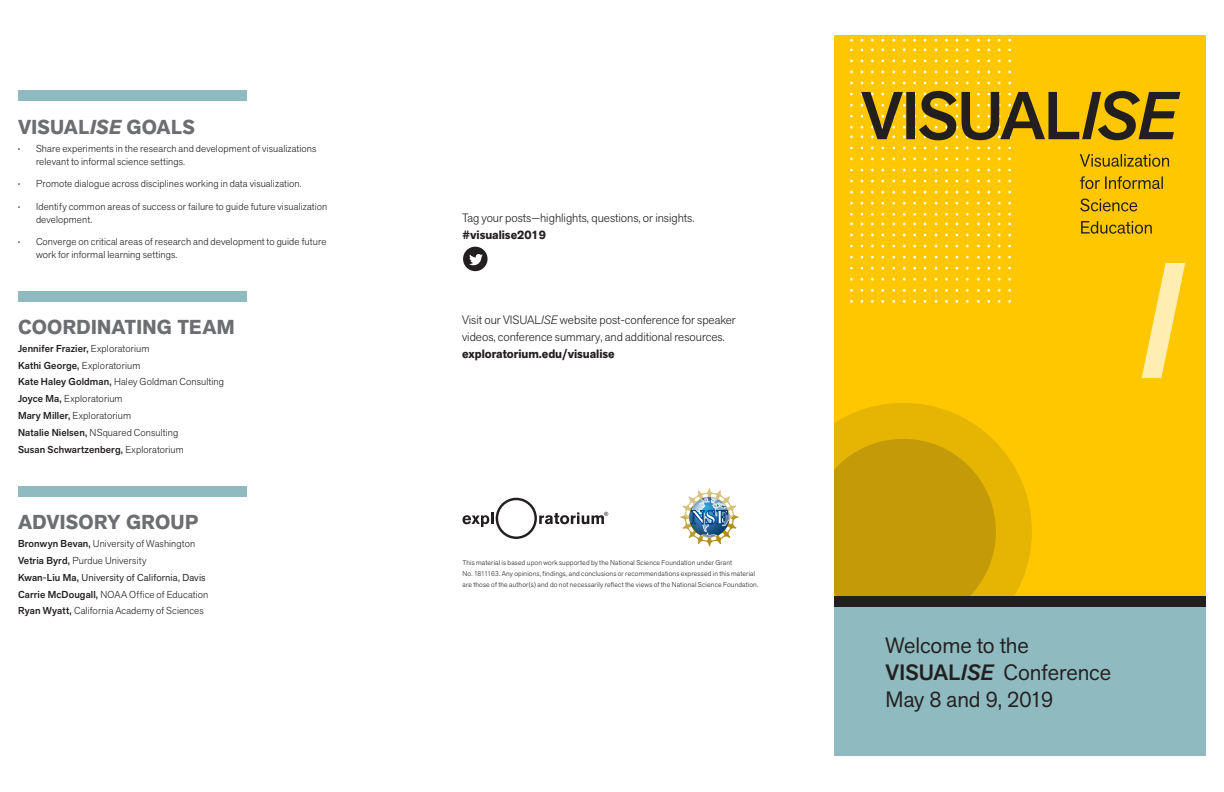
<style>
.page{position:relative;width:1224px;height:792px;background:#fff}
.page>*{position:absolute;margin:0;border:0;box-sizing:border-box;transform-origin:0 0}
.t1{font:22px/27px "Akzid Grtsk Next";color:#231f20}
.t2{font:700 20px "Akzid Grtsk Next";letter-spacing:.015em;color:#6d6e71}
.t3{font:300 12px/17px "Akzid Grtsk Next";color:#231f20}
.t4{font:700 12px "Akzid Grtsk Next";color:#231f20}
.t5{font:300 10px/16.8px "Akzid Grtsk Next";letter-spacing:.01em;color:#231f20}
.t6{font:300 7px/11px "Akzid Grtsk Next";letter-spacing:.025em;color:#231f20}
.s1{font-style:italic}
.s2{font-weight:500}
.s3{font-weight:400}
.s4{font-family:"Akzid Grtsk Next Med It"}
</style>
<div class="page">
<svg style="left:462px;top:498px;width:146px;height:41px"></svg>
<svg style="left:681px;top:488px;width:57px;height:58px"></svg>
<svg style="left:690px;top:497px;width:39px;height:40px"></svg>
<div style="left:834px;top:595px;width:372px;height:161px;background:#8fbabf"></div>
<svg style="left:463px;top:247px;width:25px;height:24px"></svg>
<div style="left:834px;top:35px;width:372px;height:561px;background:#ffc700"></div>
<svg style="left:834px;top:403px;width:198px;height:193px;background:#d4a605"></svg>
<svg style="left:861px;top:91px;width:319px;height:49px"></svg>
<svg style="left:1142px;top:263px;width:43px;height:115px"></svg>
<svg style="left:1081px;top:221px;width:71px;height:13px"></svg>
<svg style="left:1080px;top:199px;width:57px;height:12px"></svg>
<svg style="left:1080px;top:176px;width:83px;height:13px"></svg>
<svg style="left:1080px;top:154px;width:89px;height:13px"></svg>
<div style="left:834px;top:596px;width:372px;height:11px;background:#231f20"></div>
<div style="left:18px;top:292px;width:229px;height:10px;background:#8fbabf"></div>
<div style="left:18px;top:486px;width:229px;height:10px;background:#8fbabf"></div>
<div style="left:18px;top:91px;width:229px;height:10px;background:#8fbabf"></div>
<h2 class="t2" style="left:18px;top:114px;width:178px">VISUAL<span class="s1">ISE</span> GOALS</h2>
<p class="t5" style="left:36px;top:142px;width:282px;line-height:13.2px;text-indent:-18px">• Share experiments in the research and development of visualizations relevant to informal science settings.</p>
<p class="t5" style="left:18px;top:175px;width:285px">• Promote dialogue across disciplines working in data visualization.</p>
<p class="t5" style="left:36px;top:199px;width:293px;line-height:13.2px;text-indent:-18px">• Identify common areas of success or failure to guide future visualization development.</p>
<p class="t5" style="left:36px;top:235px;width:292px;line-height:13.2px;text-indent:-18px">• Converge on critical areas of research and development to guide future work for informal learning settings.</p>
<h2 class="t2" style="left:18px;top:314px;width:218px">COORDINATING TEAM</h2>
<p class="t5" style="left:18px;top:340px;width:208px"><span class="s2">Jennifer Frazier,</span> Exploratorium<br><span class="s2">Kathi George,</span> Exploratorium<br><span class="s2">Kate Haley Goldman,</span> Haley Goldman Consulting <span class="s2">Joyce Ma,</span> Exploratorium<br><span class="s2">Mary Miller,</span> Exploratorium<br><span class="s2">Natalie Nielsen,</span> NSquared Consulting<br><span class="s2">Susan Schwartzenberg,</span> Exploratorium</p>
<h2 class="t2" style="left:18px;top:509px;width:182px">ADVISORY GROUP</h2>
<p class="t5" style="left:18px;top:535px;width:192px"><span class="s2">Bronwyn Bevan,</span> University of Washington <span class="s2">Vetria Byrd,</span> Purdue University<br><span class="s2">Kwan-Liu Ma,</span> <span class="s3">University of California, Davis </span><span class="s2">Carrie McDougall,</span> NOAA Office of Education <span class="s2">Ryan Wyatt,</span> California Academy of Sciences</p>
<p class="t3" style="left:462px;top:209px;width:234px">Tag your posts—highlights, questions, or insights.</p>
<p class="t4" style="left:462px;top:227px;width:85px">#visualise2019</p>
<p class="t3" style="left:462px;top:311px;width:275px">Visit our VISUAL<span class="s1">ISE</span> website post-conference for speaker videos, conference summary, and additional resources.</p>
<p class="t4" style="left:462px;top:346px;width:154px">exploratorium.edu/visualise</p>
<p class="t6" style="left:462px;top:557px;width:297px">This material is based upon work supported by the National Science Foundation under Grant<br>No. 1811163. Any opinions, findings, and conclusions or recommendations expressed in this material are those of the author(s) and do not necessarily reflect the views of the National Science Foundation.</p>
<h1 class="t1" style="left:886px;top:632px;width:227px">Welcome to the<br><span class="s2">VISUAL</span><span class="s4">ISE</span> Conference<br>May 8 and 9, 2019</h1>
</div>
